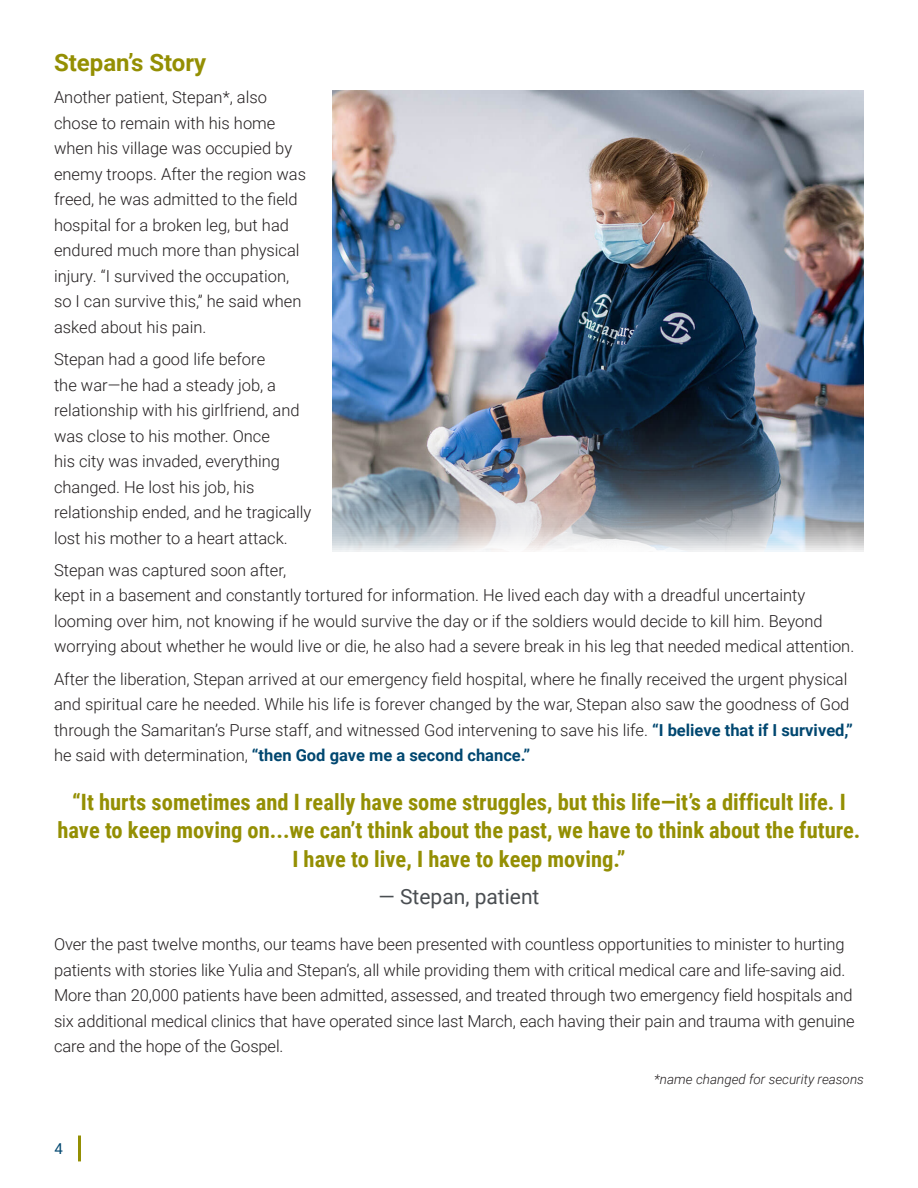
<style>
.page{position:relative;width:918px;height:1188px;background:#fff}
.page>*{position:absolute;margin:0;border:0;box-sizing:border-box;transform-origin:0 0}
.Subheader{font:700 24px "Roboto";color:#948f03}
.Scripture_Quote{font:700 22.5px/28.5px "Roboto Condensed";color:#948f03;text-align:center}
.Scripture_Reference{font:21px "Roboto";color:#4a4e52}
.Body_Text{font:300 16.5px/25.5px "Roboto";color:#231f20}
.t1{font:15px "Roboto";color:#004770}
.Body_Text-2{font:italic 300 13.5px "Roboto";color:#231f20}
.s1{font-weight:700;color:#004770}
</style>
<div class="page">
<hr style="left:78px;top:1136px;width:3px;height:25px;background:#948f03">
<img style="left:333px;top:91px;width:531px;height:460px">
<p class="Subheader" style="left:54px;top:46px;width:154px">Stepan’s Story</p>
<p class="Body_Text" style="left:54px;top:84px;width:254px">Another patient, Stepan*, also chose to remain with his home when his village was occupied by enemy troops. After the region was freed, he was admitted to the field hospital for a broken leg, but had endured much more than physical injury. “I survived the occupation, so I can survive this,” he said when asked about his pain.</p>
<p class="Body_Text" style="left:54px;top:346px;width:259px">Stepan had a good life before<br>the war—he had a steady job, a relationship with his girlfriend, and was close to his mother. Once<br>his city was invaded, everything changed. He lost his job, his relationship ended, and he tragically lost his mother to a heart attack.</p>
<p class="Body_Text" style="left:54px;top:557px;width:802px">Stepan was captured soon after,<br>kept in a basement and constantly tortured for information. He lived each day with a dreadful uncertainty looming over him, not knowing if he would survive the day or if the soldiers would decide to kill him. Beyond worrying about whether he would live or die, he also had a severe break in his leg that needed medical attention.</p>
<p class="Body_Text" style="left:54px;top:665px;width:801px">After the liberation, Stepan arrived at our emergency field hospital, where he finally received the urgent physical and spiritual care he needed. While his life is forever changed by the war, Stepan also saw the goodness of God through the Samaritan’s Purse staff, and witnessed God intervening to save his life. <span class="s1">“I believe that if I survived,” </span>he said with determination, <span class="s1">“then God gave me a second chance.”</span></p>
<p class="Scripture_Quote" style="left:57px;top:787px;width:805px">“It hurts sometimes and I really have some struggles, but this life—it’s a difficult life. I have to keep moving on...we can’t think about the past, we have to think about the future.<br>I have to live, I have to keep moving.”</p>
<p class="Scripture_Reference" style="left:379px;top:882px;width:162px">— Stepan, patient</p>
<p class="Body_Text" style="left:54px;top:931px;width:802px">Over the past twelve months, our teams have been presented with countless opportunities to minister to hurting patients with stories like Yulia and Stepan’s, all while providing them with critical medical care and life-saving aid.<br>More than 20,000 patients have been admitted, assessed, and treated through two emergency field hospitals and six additional medical clinics that have operated since last March, each having their pain and trauma with genuine care and the hope of the Gospel.</p>
<p class="Body_Text-2" style="left:654px;top:1070px;width:211px">*name changed for security reasons</p>
<p class="t1" style="left:55px;top:1138px;width:10px">4</p>
</div>
